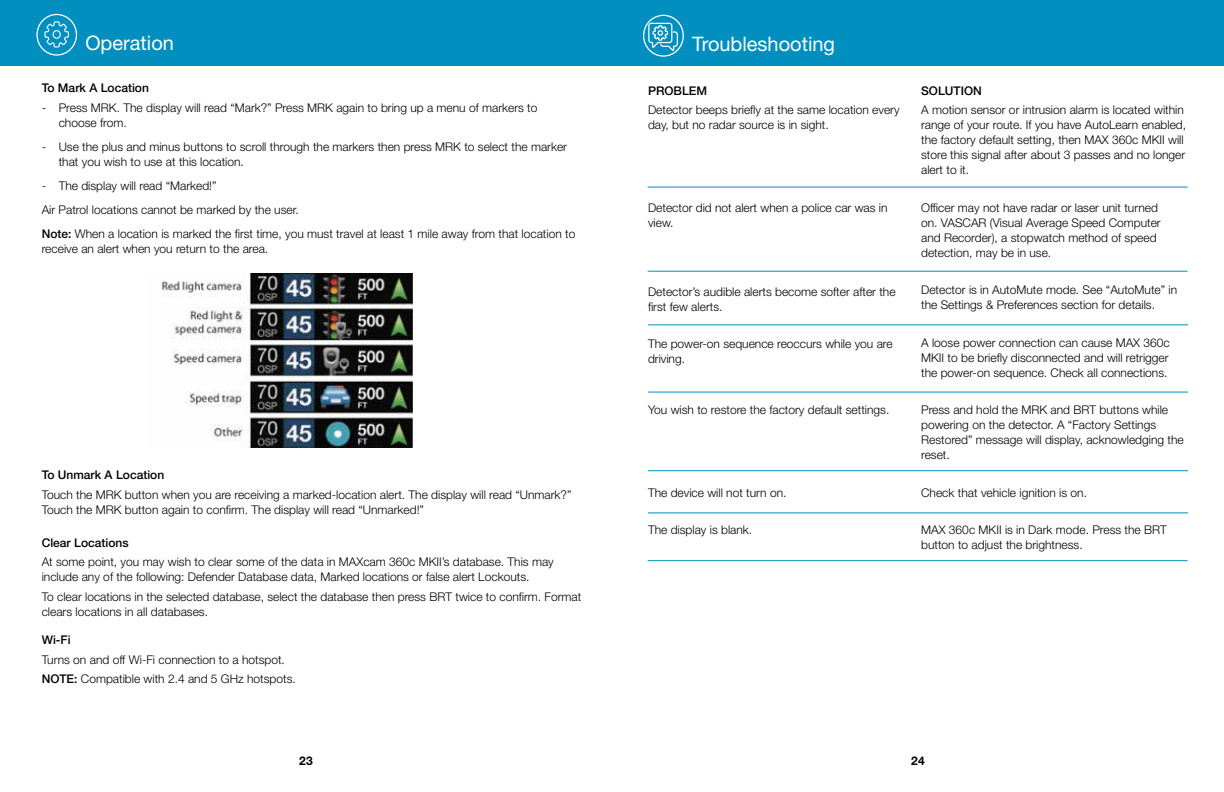
<style>
.page{position:relative;width:1224px;height:792px;background:#fff}
.page>*{position:absolute;margin:0;border:0;box-sizing:border-box;transform-origin:0 0}
.t1{font:20px "Helvetica Neue LT Std";color:#fff}
.t2{font:300 12px/15px "Helvetica Neue LT Std";color:#000}
.t3{font:500 12px "Helvetica Neue LT Std";color:#000}
.t4{font:700 12px "Helvetica Neue LT Std";color:#000}
.s1{font-weight:500}
</style>
<div class="page">
<div style="left:0;top:0;width:1224px;height:65px;background:#008fbe"></div>
<svg style="left:37px;top:14px;width:39px;height:41px"></svg>
<div style="left:36px;top:14px;width:41px;height:42px;border:1px solid #fff;border-radius:50%"></div>
<svg style="left:44px;top:21px;width:26px;height:27px"></svg>
<div style="left:53px;top:30px;width:8px;height:9px;border:1px solid #fff;border-radius:50%"></div>
<img style="left:162px;top:273px;width:251px;height:175px">
<svg style="left:644px;top:15px;width:39px;height:41px"></svg>
<div style="left:643px;top:15px;width:41px;height:42px;border:1px solid #fff;border-radius:50%"></div>
<svg style="left:648px;top:22px;width:31px;height:30px"></svg>
<hr style="left:648px;top:187px;width:540px;height:1px;background:#008fbe">
<hr style="left:648px;top:271px;width:540px;height:1px;background:#008fbe">
<hr style="left:648px;top:324px;width:540px;height:1px;background:#008fbe">
<hr style="left:648px;top:392px;width:540px;height:1px;background:#008fbe">
<hr style="left:648px;top:470px;width:540px;height:1px;background:#008fbe">
<hr style="left:648px;top:512px;width:540px;height:1px;background:#008fbe">
<hr style="left:648px;top:560px;width:540px;height:1px;background:#008fbe">
<h1 class="t1" style="left:85px;top:31px;width:90px">Operation</h1>
<p class="t3" style="left:42px;top:81px;width:109px">To Mark A Location</p>
<p class="t2" style="left:59px;top:100px;width:480px;text-indent:-17px">- Press MRK. The display will read “Mark?” Press MRK again to bring up a menu of markers to choose from.</p>
<p class="t2" style="left:59px;top:139px;width:510px;text-indent:-17px">- Use the plus and minus buttons to scroll through the markers then press MRK to select the marker that you wish to use at this location.</p>
<p class="t2" style="left:42px;top:173px;width:535px;line-height:24px">- The display will read “Marked!”<br>Air Patrol locations cannot be marked by the user.<br><span class="s1">Note:</span> When a location is marked the first time, you must travel at least 1 mile away from that location to</p>
<p class="t2" style="left:42px;top:241px;width:228px">receive an alert when you return to the area.</p>
<p class="t3" style="left:42px;top:468px;width:124px">To Unmark A Location</p>
<p class="t2" style="left:42px;top:487px;width:531px">Touch the MRK button when you are receiving a marked-location alert. The display will read “Unmark?”<br>Touch the MRK button again to confirm. The display will read “Unmarked!”</p>
<p class="t3" style="left:42px;top:535px;width:88px">Clear Locations</p>
<p class="t2" style="left:42px;top:554px;width:514px">At some point, you may wish to clear some of the data in MAXcam 360c MKII’s database. This may include any of the following: Defender Database data, Marked locations or false alert Lockouts.</p>
<p class="t2" style="left:42px;top:589px;width:541px">To clear locations in the selected database, select the database then press BRT twice to confirm. Format clears locations in all databases.</p>
<p class="t3" style="left:42px;top:633px;width:30px">Wi-Fi</p>
<p class="t2" style="left:42px;top:649px;width:256px;line-height:19.5px">Turns on and off Wi-Fi connection to a hotspot.<br><span class="s1">NOTE:</span> Compatible with 2.4 and 5 GHz hotspots.</p>
<h1 class="t1" style="left:692px;top:32px;width:144px">Troubleshooting</h1>
<p class="t3" style="left:648px;top:84px;width:61px">PROBLEM</p>
<p class="t2" style="left:648px;top:102px;width:253px">Detector beeps briefly at the same location every day, but no radar source is in sight.</p>
<p class="t2" style="left:648px;top:200px;width:241px">Detector did not alert when a police car was in view.</p>
<p class="t2" style="left:648px;top:284px;width:249px">Detector’s audible alerts become softer after the first few alerts.</p>
<p class="t2" style="left:648px;top:336px;width:246px">The power-on sequence reoccurs while you are driving.</p>
<p class="t2" style="left:648px;top:402px;width:243px">You wish to restore the factory default settings.</p>
<p class="t2" style="left:648px;top:485px;width:140px">The device will not turn on.</p>
<p class="t2" style="left:648px;top:522px;width:106px">The display is blank.</p>
<p class="t3" style="left:921px;top:84px;width:62px">SOLUTION</p>
<p class="t2" style="left:921px;top:102px;width:266px">A motion sensor or intrusion alarm is located within range of your route. If you have AutoLearn enabled, the factory default setting, then MAX 360c MKII will store this signal after about 3 passes and no longer alert to it.</p>
<p class="t2" style="left:921px;top:200px;width:241px">Officer may not have radar or laser unit turned on. VASCAR (Visual Average Speed Computer and Recorder), a stopwatch method of speed detection, may be in use.</p>
<p class="t2" style="left:921px;top:282px;width:258px">Detector is in AutoMute mode. See “AutoMute” in the Settings &amp; Preferences section for details.</p>
<p class="t2" style="left:921px;top:335px;width:250px;text-align:justify">A loose power connection can cause MAX 360c MKII to be briefly disconnected and will retrigger the power-on sequence. Check all connections.</p>
<p class="t2" style="left:921px;top:402px;width:264px">Press and hold the MRK and BRT buttons while powering on the detector. A “Factory Settings Restored” message will display, acknowledging the reset.</p>
<p class="t2" style="left:921px;top:485px;width:167px">Check that vehicle ignition is on.</p>
<p class="t2" style="left:921px;top:522px;width:247px">MAX 360c MKII is in Dark mode. Press the BRT button to adjust the brightness.</p>
<p class="t4" style="left:299px;top:753px;width:15px">23</p>
<p class="t4" style="left:911px;top:753px;width:15px">24</p>
</div>
